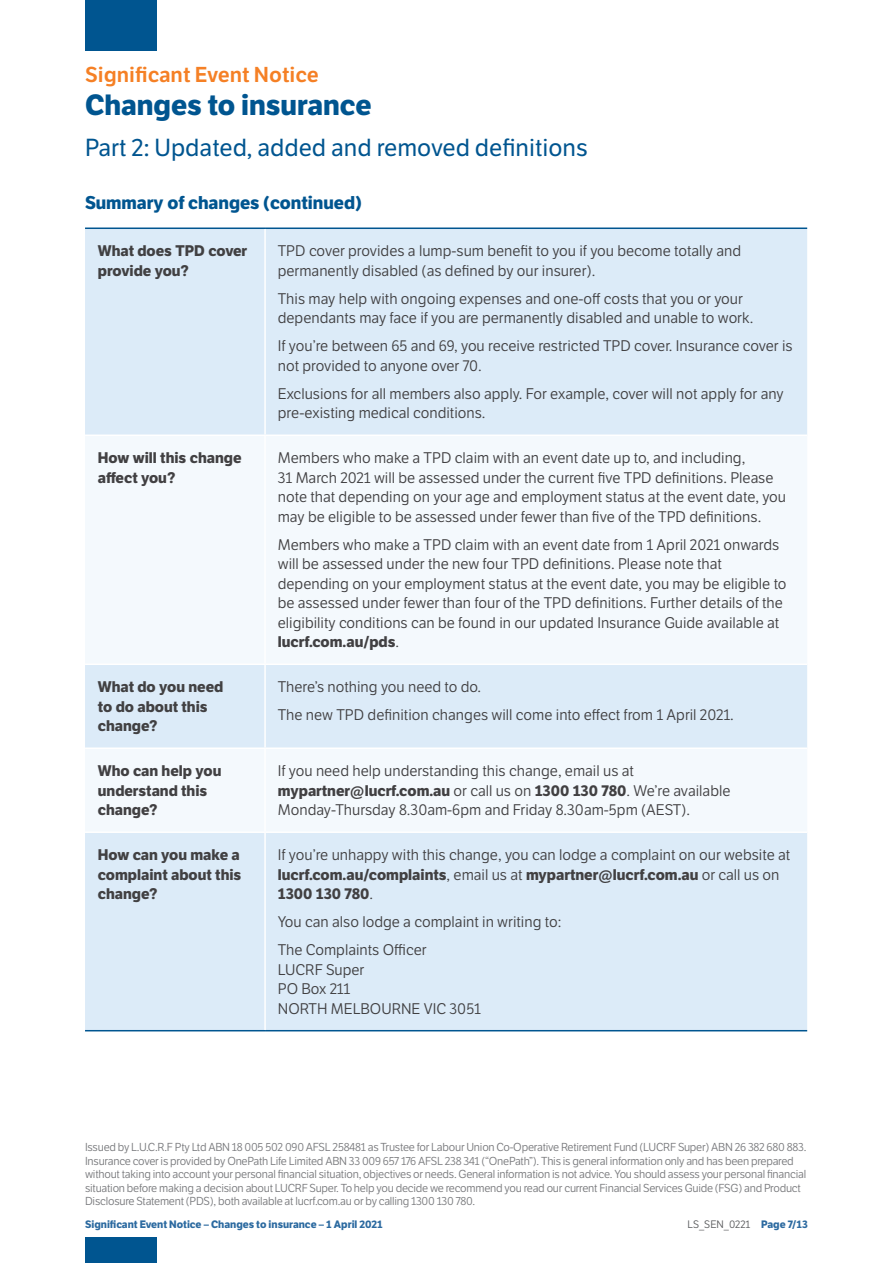
<style>
.page{position:relative;width:893px;height:1263px;background:#fff}
.page>*{position:absolute;margin:0;border:0;box-sizing:border-box;transform-origin:0 0}
.t1{font:700 28.5px "LFT Etica";color:#005590}
.t2{font:24px "LFT Etica";color:#005590}
.t3{font:21px "LFT Etica SB";color:#f58025}
.t4{font:700 18px "LFT Etica";color:#005590}
.t5{font:15px/19.5px "LFT Etica";color:#414042}
.t6{font:700 15px/19.5px "LFT Etica";color:#414042}
.t7{font:11.25px/13.5px "LFT Etica";letter-spacing:-.02em;color:#797a7d}
.t8{font:700 10.5px "LFT Etica";color:#2c6aa0}
.t9{font:10.5px "LFT Etica";letter-spacing:-.005em;color:#58595b}
.s1{font-weight:700}
.s2{font-weight:700;color:#2c6aa0}
</style>
<div class="page">
<div style="left:85px;top:0;width:72px;height:51px;background:#005590"></div>
<div style="left:85px;top:1237px;width:72px;height:26px;background:#005590"></div>
<div style="left:85px;top:229px;width:722px;height:801px;background:#dcebf8"></div>
<svg style="left:85px;top:436px;width:722px;height:395px;fill:#f4f9fd"></svg>
<hr style="left:85px;top:227px;width:180px;height:2px;background:#005590">
<hr style="left:265px;top:227px;width:542px;height:2px;background:#005590">
<hr style="left:85px;top:747px;width:180px;height:2px;background:#fff">
<hr style="left:265px;top:747px;width:542px;height:2px;background:#fff">
<hr style="left:85px;top:831px;width:180px;height:2px;background:#fff">
<hr style="left:265px;top:831px;width:542px;height:2px;background:#fff">
<hr style="left:85px;top:1030px;width:180px;height:1px;background:#005590">
<hr style="left:265px;top:1030px;width:542px;height:1px;background:#005590">
<hr style="left:264px;top:229px;width:2px;height:205px;background:#fff">
<hr style="left:85px;top:434px;width:180px;height:2px;background:#fff">
<hr style="left:265px;top:434px;width:542px;height:2px;background:#fff">
<hr style="left:264px;top:436px;width:2px;height:227px;background:#fff">
<hr style="left:85px;top:663px;width:180px;height:2px;background:#fff">
<hr style="left:265px;top:663px;width:542px;height:2px;background:#fff">
<hr style="left:264px;top:665px;width:2px;height:82px;background:#fff">
<hr style="left:264px;top:749px;width:2px;height:82px;background:#fff">
<hr style="left:264px;top:833px;width:2px;height:197px;background:#fff">
<h3 class="t3" style="left:85px;top:62px;width:235px">Significant Event Notice</h3>
<h1 class="t1" style="left:85px;top:87px;width:288px">Changes to insurance</h1>
<h2 class="t2" style="left:85px;top:133px;width:504px">Part 2: Updated, added and removed definitions</h2>
<p class="t4" style="left:85px;top:191px;width:278px">Summary of changes (continued)</p>
<p class="t6" style="left:98px;top:241px;width:151px">What does TPD cover provide you?</p>
<p class="t5" style="left:278px;top:242px;width:465px">TPD cover provides a lump-sum benefit to you if you become totally and permanently disabled (as defined by our insurer).</p>
<p class="t5" style="left:278px;top:289px;width:477px">This may help with ongoing expenses and one-off costs that you or your dependants may face if you are permanently disabled and unable to work.</p>
<p class="t5" style="left:278px;top:337px;width:516px">If you’re between 65 and 69, you receive restricted TPD cover. Insurance cover is not provided to anyone over 70.</p>
<p class="t5" style="left:278px;top:384px;width:507px">Exclusions for all members also apply. For example, cover will not apply for any pre-existing medical conditions.</p>
<p class="t6" style="left:98px;top:448px;width:145px">How will this change affect you?</p>
<p class="t5" style="left:278px;top:449px;width:510px">Members who make a TPD claim with an event date up to, and including,<br>31 March 2021 will be assessed under the current five TPD definitions. Please note that depending on your age and employment status at the event date, you may be eligible to be assessed under fewer than five of the TPD definitions.</p>
<p class="t5" style="left:278px;top:535px;width:510px">Members who make a TPD claim with an event date from 1 April 2021 onwards will be assessed under the new four TPD definitions. Please note that depending on your employment status at the event date, you may be eligible to be assessed under fewer than four of the TPD definitions. Further details of the eligibility conditions can be found in our updated Insurance Guide available at <span class="s1">lucrf.com.au/pds</span>.</p>
<p class="t6" style="left:98px;top:677px;width:127px">What do you need to do about this change?</p>
<p class="t5" style="left:278px;top:673px;width:458px;line-height:28px">There’s nothing you need to do.<br>The new TPD definition changes will come into effect from 1 April 2021.</p>
<p class="t6" style="left:98px;top:761px;width:125px">Who can help you understand this change?</p>
<p class="t5" style="left:278px;top:762px;width:454px">If you need help understanding this change, email us at <span class="s1">mypartner@lucrf.com.au</span> or call us on <span class="s1">1300 130 780</span>. We’re available<br>Monday-Thursday 8.30am-6pm and Friday 8.30am-5pm (AEST).</p>
<p class="t6" style="left:98px;top:845px;width:145px;text-align:justify">How can you make a complaint about this change?</p>
<p class="t5" style="left:278px;top:845px;width:514px">If you’re unhappy with this change, you can lodge a complaint on our website at <span class="s1">lucrf.com.au/complaints</span>, email us at <span class="s1">mypartner@lucrf.com.au</span> or call us on<br><span class="s1">1300 130 780</span>.</p>
<p class="t5" style="left:278px;top:908px;width:285px;line-height:28px">You can also lodge a complaint in writing to:<br>The Complaints Officer</p>
<p class="t5" style="left:278px;top:960px;width:205px">LUCRF Super<br>PO Box 211<br>NORTH MELBOURNE VIC 3051</p>
<p class="t7" style="left:85px;top:1140px;width:723px">Issued by L.U.C.R.F Pty Ltd ABN 18 005 502 090 AFSL 258481 as Trustee for Labour Union Co-Operative Retirement Fund (LUCRF Super) ABN 26 382 680 883.<br>Insurance cover is provided by OnePath Life Limited ABN 33 009 657 176 AFSL 238 341 (“OnePath”). This is general information only and has been prepared without taking into account your personal financial situation, objectives or needs. General information is not advice. You should assess your personal financial situation before making a decision about LUCRF Super. To help you decide we recommend you read our current Financial Services Guide (FSG) and Product Disclosure Statement (PDS), both available at lucrf.com.au or by calling 1300 130 780.</p>
<p class="t8" style="left:85px;top:1218px;width:299px">Significant Event Notice – Changes to insurance – 1 April 2021</p>
<p class="t9" style="left:687px;top:1218px;width:122px">LS_SEN_0221 <span class="s2">Page 7/13</span></p>
</div>
